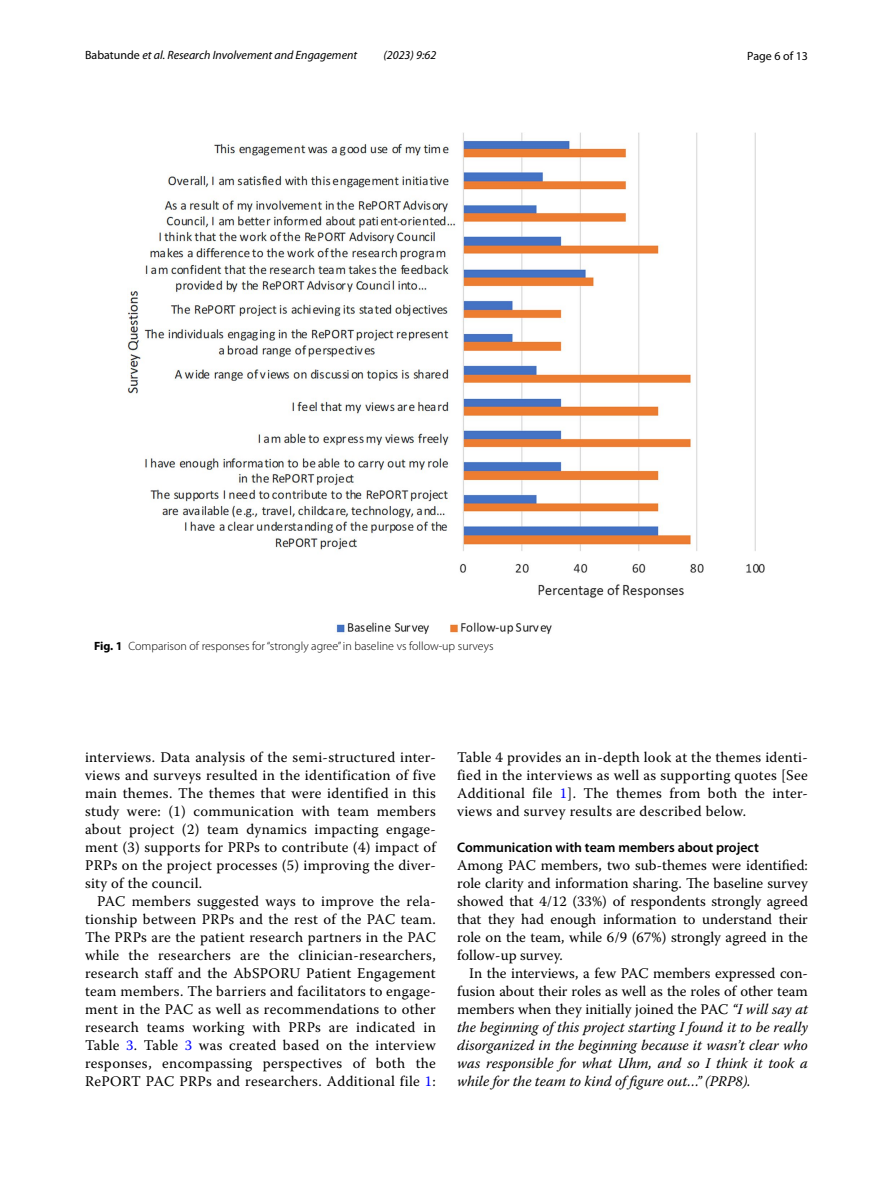
<style>
.page{position:relative;width:893px;height:1187px;background:#fff}
.page>*{position:absolute;margin:0;border:0;box-sizing:border-box;transform-origin:0 0}
.t1{font:14.7px/18px "Warnock Pro";letter-spacing:.02em;color:#000;text-align:justify}
.t2{font:italic 14.7px/18px "Warnock Pro";color:#000;text-align:justify}
.t3{font:600 13.8px "Myriad Pro";color:#000}
.t4{font:300 12px "Myriad Pro";color:#000}
.t5{font:italic 12px "Myriad Pro";color:#000}
.t6{font:12px "Myriad Pro";color:#000}
.s1{font-style:normal}
.s2{font-weight:700}
.s3{color:#00f}
</style>
<div class="page">
<img style="left:128px;top:133px;width:637px;height:501px">
<p class="t5" style="left:85px;top:48px;width:274px"><span class="s1">Babatunde</span> et al. Research Involvement and Engagement</p>
<p class="t5" style="left:383px;top:48px;width:54px">(2023) 9:62</p>
<p class="t6" style="left:747px;top:48px;width:62px">Page 6 of 13</p>
<p class="t4" style="left:94px;top:639px;width:401px"><span class="s2">Fig. 1</span> Comparison of responses for“strongly agree” in baseline vs follow-up surveys</p>
<p class="t1" style="left:85px;top:748px;width:352px">interviews. Data analysis of the semi-structured inter&shy;views and surveys resulted in the identification of five main themes. The themes that were identified in this study were: (1) communication with team members about project (2) team dynamics impacting engage&shy;ment (3) supports for PRPs to contribute (4) impact of PRPs on the project processes (5) improving the diver&shy;sity of the council.</p>
<p class="t1" style="left:85px;top:892px;width:352px;text-indent:12px">PAC members suggested ways to improve the rela&shy;tionship between PRPs and the rest of the PAC team.<br>The PRPs are the patient research partners in the PAC while the researchers are the clinician-researchers, research staff and the AbSPORU Patient Engagement team members. The barriers and facilitators to engage&shy;ment in the PAC as well as recommendations to other research teams working with PRPs are indicated in Table <span class="s3">3</span>. Table <span class="s3">3</span> was created based on the interview responses, encompassing perspectives of both the RePORT PAC PRPs and researchers. Additional file <span class="s3">1</span>:</p>
<p class="t1" style="left:457px;top:748px;width:352px">Table 4 provides an in-depth look at the themes identi&shy;fied in the interviews as well as supporting quotes [See Additional file <span class="s3">1</span>]. The themes from both the inter&shy;views and survey results are described below.</p>
<p class="t3" style="left:457px;top:838px;width:303px">Communication with team members about project</p>
<p class="t1" style="left:457px;top:856px;width:352px">Among PAC members, two sub-themes were identified: role clarity and information sharing. The baseline survey showed that 4/12 (33%) of respondents strongly agreed that they had enough information to understand their role on the team, while 6/9 (67%) strongly agreed in the follow-up survey.</p>
<p class="t2" style="left:457px;top:964px;width:352px;text-indent:12px"><span class="s1">In the interviews, a few PAC members expressed con&shy;fusion about their roles as well as the roles of other team members when they initially joined the PAC</span> “I will say at the beginning of this project starting I found it to be really disorganized in the beginning because it wasn’t clear who was responsible for what Uhm, and so I think it took a while for the team to kind of figure out…” (PRP8).</p>
</div>
